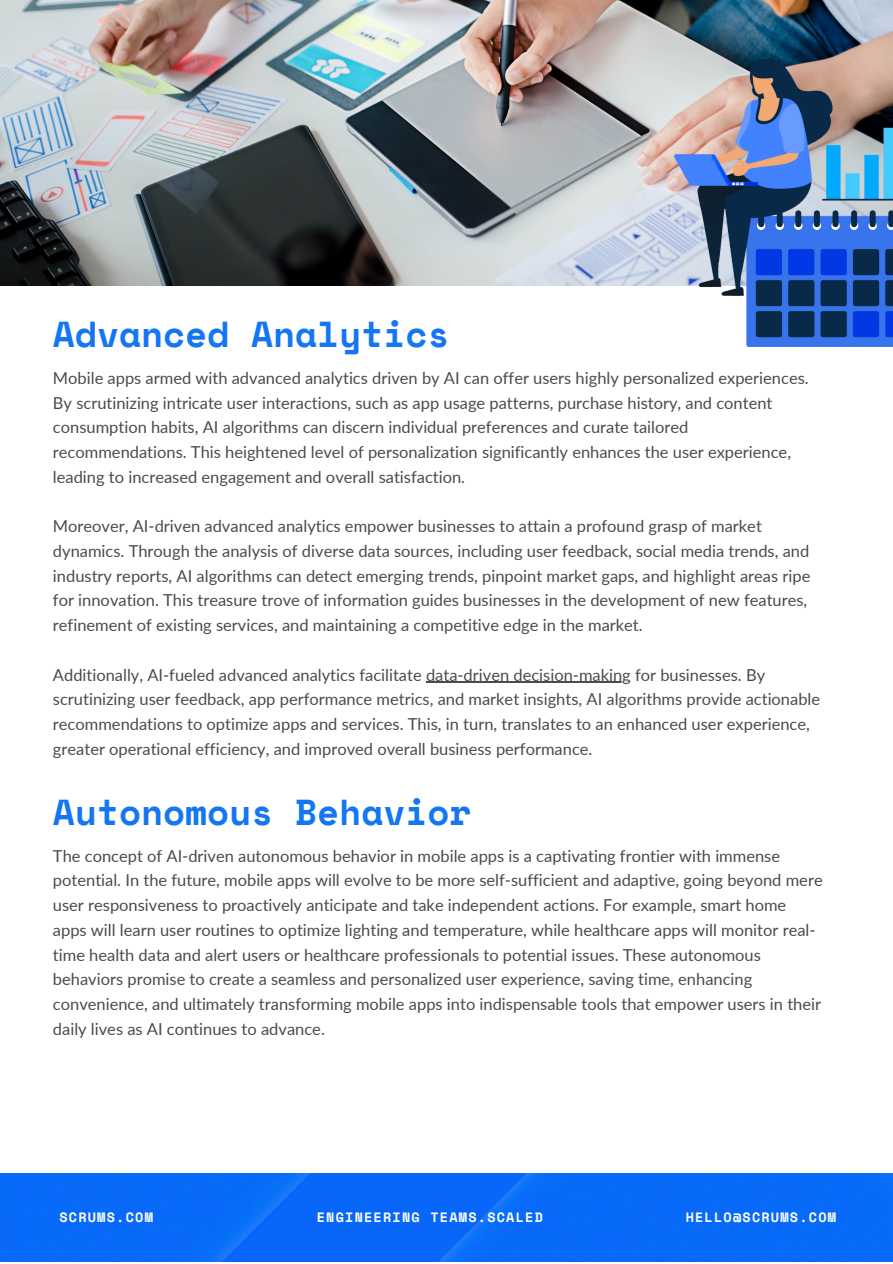
<style>
.page{position:relative;width:893px;height:1264px;background:#fff}
.page>*{position:absolute;margin:0;border:0;box-sizing:border-box;transform-origin:0 0}
.t1{font:700 36px "Space Mono";color:#1476f2}
.t2{font:16.5px/24.8px "Lato";color:#494c4a}
.t3{font:700 13.5px "Space Mono";letter-spacing:.09em;color:#fff}
</style>
<div class="page">
<img style="left:0;top:0;width:892px;height:285px">
<img style="left:674px;top:59px;width:218px;height:287px">
<hr style="left:426px;top:682px;width:204px;height:1px;background:#494c4a">
<div style="left:0;top:1173px;width:892px;height:88px;background:#0869f9"></div>
<p class="t1" style="left:53px;top:307px;width:398px">Advanced Analytics</p>
<p class="t2" style="left:53px;top:365px;width:757px">Mobile apps armed with advanced analytics driven by AI can offer users highly personalized experiences.<br>By scrutinizing intricate user interactions, such as app usage patterns, purchase history, and content consumption habits, AI algorithms can discern individual preferences and curate tailored recommendations. This heightened level of personalization significantly enhances the user experience, leading to increased engagement and overall satisfaction.</p>
<p class="t2" style="left:53px;top:513px;width:759px">Moreover, AI-driven advanced analytics empower businesses to attain a profound grasp of market dynamics. Through the analysis of diverse data sources, including user feedback, social media trends, and industry reports, AI algorithms can detect emerging trends, pinpoint market gaps, and highlight areas ripe for innovation. This treasure trove of information guides businesses in the development of new features, refinement of existing services, and maintaining a competitive edge in the market.</p>
<p class="t2" style="left:53px;top:662px;width:768px">Additionally, AI-fueled advanced analytics facilitate data-driven decision-making for businesses. By scrutinizing user feedback, app performance metrics, and market insights, AI algorithms provide actionable recommendations to optimize apps and services. This, in turn, translates to an enhanced user experience, greater operational efficiency, and improved overall business performance.</p>
<p class="t1" style="left:53px;top:784px;width:420px">Autonomous Behavior</p>
<p class="t2" style="left:53px;top:842px;width:771px">The concept of AI-driven autonomous behavior in mobile apps is a captivating frontier with immense potential. In the future, mobile apps will evolve to be more self-sufficient and adaptive, going beyond mere user responsiveness to proactively anticipate and take independent actions. For example, smart home apps will learn user routines to optimize lighting and temperature, while healthcare apps will monitor real&shy;time health data and alert users or healthcare professionals to potential issues. These autonomous behaviors promise to create a seamless and personalized user experience, saving time, enhancing convenience, and ultimately transforming mobile apps into indispensable tools that empower users in their daily lives as AI continues to advance.</p>
<p class="t3" style="left:59px;top:1206px;width:95px">SCRUMS.COM</p>
<p class="t3" style="left:317px;top:1206px;width:228px">ENGINEERING TEAMS.SCALED</p>
<p class="t3" style="left:685px;top:1206px;width:152px">HELLO@SCRUMS.COM</p>
</div>
